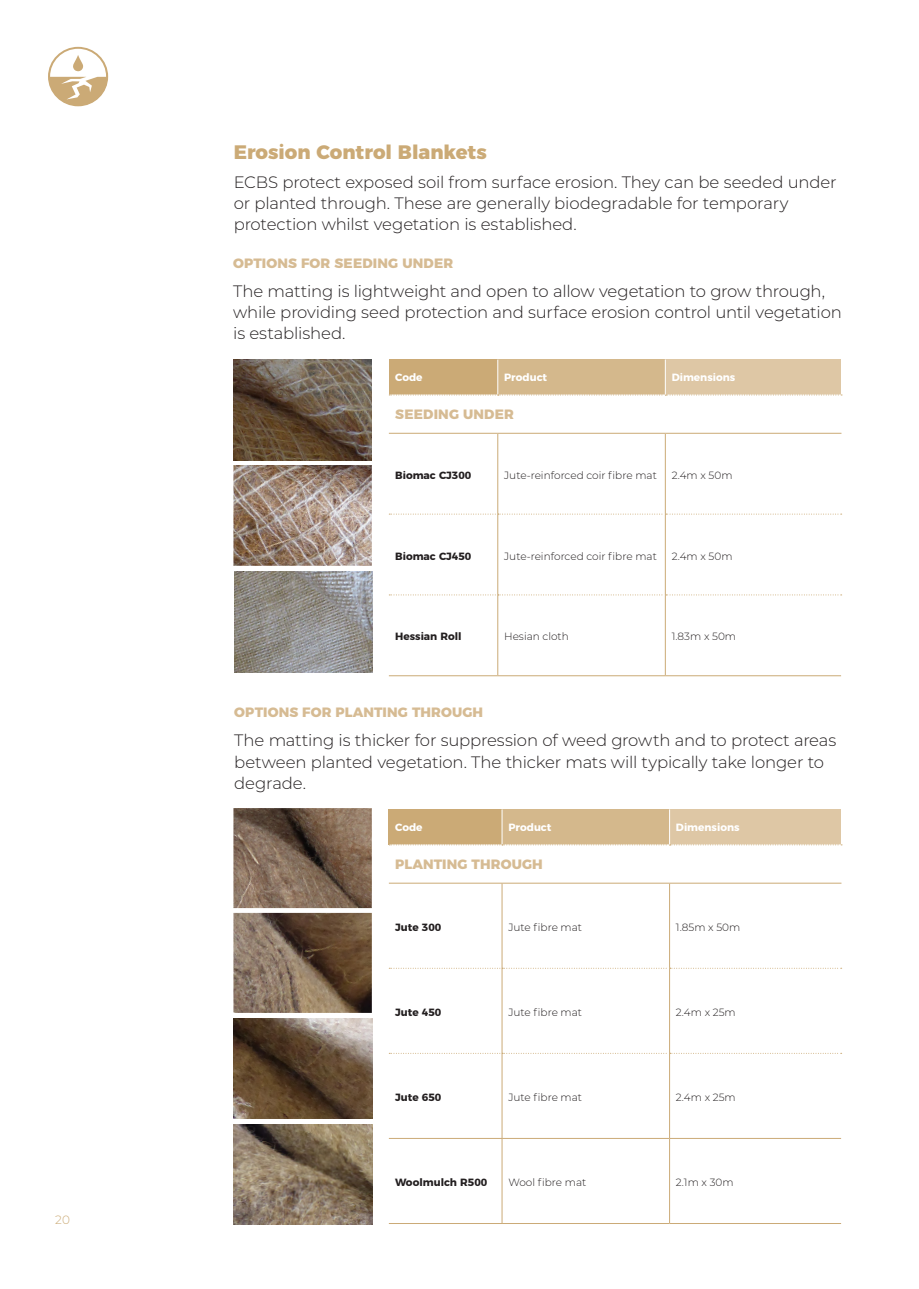
<style>
.page{position:relative;width:919px;height:1289px;background:#fff}
.page>*{position:absolute;margin:0;border:0;box-sizing:border-box;transform-origin:0 0}
.Subhead_1{font:800 19.5px "Montserrat";color:#cbaa76}
.Intro_Text{font:300 16.5px/21px "Montserrat";letter-spacing:-.01em;color:#231f20}
.Subhead_1-2{font:800 13.5px "Montserrat";letter-spacing:.015em;color:#d6bb93}
.Body_Subhead_1{font:800 13.5px "Montserrat";letter-spacing:.015em;color:#d6bb93}
.t1{font:300 12px "Montserrat";color:#cbaa76}
.Table_Text_-_tech_sheet{font:300 10.5px "Montserrat";color:#231f20}
.Table_Text_-_tech_sheet-2{font:700 10.5px "Montserrat";color:#231f20}
.Table_Subhead_1_-_tech_sheet{font:700 10.5px "Montserrat";color:#fff}
</style>
<div class="page">
<svg style="left:48px;top:47px;width:60px;height:59px"></svg>
<img style="left:234px;top:571px;width:138px;height:101px">
<img style="left:233px;top:1018px;width:139px;height:100px">
<img style="left:233px;top:1124px;width:139px;height:100px">
<img style="left:233px;top:359px;width:139px;height:101px">
<img style="left:233px;top:808px;width:139px;height:100px">
<img style="left:233px;top:465px;width:139px;height:101px">
<img style="left:233px;top:912px;width:139px;height:100px">
<div style="left:389px;top:359px;width:108px;height:36px;background:#cbaa76"></div>
<div style="left:497px;top:359px;width:168px;height:36px;background:#d4b88c"></div>
<div style="left:665px;top:359px;width:176px;height:36px;background:#dec7a5"></div>
<hr style="left:665px;top:675px;width:176px;height:1px;background:#cbaa76">
<hr style="left:389px;top:675px;width:108px;height:1px;background:#cbaa76">
<hr style="left:497px;top:675px;width:168px;height:1px;background:#cbaa76">
<hr style="left:389px;top:433px;width:108px;height:1px;background:#cbaa76">
<hr style="left:497px;top:433px;width:168px;height:1px;background:#cbaa76">
<hr style="left:665px;top:433px;width:176px;height:1px;background:#cbaa76">
<hr style="left:497px;top:359px;width:1px;height:35px;background:#fff">
<hr style="left:665px;top:359px;width:1px;height:35px;background:#fff">
<hr style="left:497px;top:433px;width:1px;height:80px;background:#cbaa76">
<hr style="left:665px;top:433px;width:1px;height:80px;background:#cbaa76">
<hr style="left:497px;top:514px;width:1px;height:80px;background:#cbaa76">
<hr style="left:665px;top:514px;width:1px;height:80px;background:#cbaa76">
<hr style="left:497px;top:595px;width:1px;height:80px;background:#cbaa76">
<hr style="left:665px;top:595px;width:1px;height:80px;background:#cbaa76">
<svg style="left:389px;top:394px;width:453px;height:1px"></svg>
<svg style="left:389px;top:513px;width:452px;height:1px"></svg>
<svg style="left:389px;top:594px;width:452px;height:1px"></svg>
<div style="left:389px;top:809px;width:113px;height:35px;background:#cbaa76"></div>
<div style="left:502px;top:809px;width:167px;height:35px;background:#d4b88c"></div>
<div style="left:669px;top:809px;width:172px;height:35px;background:#dec7a5"></div>
<hr style="left:669px;top:1137px;width:172px;height:1px;background:#cbaa76">
<hr style="left:669px;top:1223px;width:172px;height:1px;background:#cbaa76">
<hr style="left:389px;top:1137px;width:113px;height:1px;background:#cbaa76">
<hr style="left:502px;top:1137px;width:167px;height:1px;background:#cbaa76">
<hr style="left:389px;top:1223px;width:113px;height:1px;background:#cbaa76">
<hr style="left:502px;top:1223px;width:167px;height:1px;background:#cbaa76">
<hr style="left:389px;top:882px;width:113px;height:1px;background:#cbaa76">
<hr style="left:502px;top:882px;width:167px;height:1px;background:#cbaa76">
<hr style="left:669px;top:882px;width:172px;height:1px;background:#cbaa76">
<hr style="left:501px;top:809px;width:1px;height:35px;background:#fff">
<hr style="left:669px;top:809px;width:1px;height:35px;background:#fff">
<hr style="left:501px;top:883px;width:1px;height:84px;background:#cbaa76">
<hr style="left:669px;top:883px;width:1px;height:84px;background:#cbaa76">
<hr style="left:501px;top:968px;width:1px;height:84px;background:#cbaa76">
<hr style="left:669px;top:968px;width:1px;height:84px;background:#cbaa76">
<hr style="left:501px;top:1053px;width:1px;height:84px;background:#cbaa76">
<hr style="left:669px;top:1053px;width:1px;height:84px;background:#cbaa76">
<hr style="left:501px;top:1138px;width:1px;height:85px;background:#cbaa76">
<hr style="left:669px;top:1138px;width:1px;height:85px;background:#cbaa76">
<svg style="left:389px;top:844px;width:453px;height:1px"></svg>
<svg style="left:389px;top:967px;width:452px;height:1px"></svg>
<p class="t1" style="left:55px;top:1211px;width:16px">20</p>
<p class="Subhead_1" style="left:234px;top:135px;width:254px">Erosion Control Blankets</p>
<p class="Intro_Text" style="left:234px;top:171px;width:604px">ECBS protect exposed soil from surface erosion. They can be seeded under or planted through. These are generally biodegradable for temporary protection whilst vegetation is established.</p>
<p class="Subhead_1-2" style="left:233px;top:252px;width:221px">OPTIONS FOR SEEDING UNDER</p>
<p class="Intro_Text" style="left:233px;top:280px;width:610px">The matting is lightweight and open to allow vegetation to grow through, while providing seed protection and surface erosion control until vegetation is established.</p>
<p class="Table_Subhead_1_-_tech_sheet" style="left:395px;top:368px;width:29px">Code</p>
<p class="Table_Subhead_1_-_tech_sheet" style="left:504px;top:368px;width:45px">Product</p>
<p class="Table_Subhead_1_-_tech_sheet" style="left:671px;top:368px;width:65px">Dimensions</p>
<p class="Body_Subhead_1" style="left:395px;top:403px;width:120px">SEEDING UNDER</p>
<p class="Table_Text_-_tech_sheet-2" style="left:395px;top:466px;width:78px">Biomac CJ300</p>
<p class="Table_Text_-_tech_sheet" style="left:504px;top:468px;width:154px">Jute-reinforced coir fibre mat</p>
<p class="Table_Text_-_tech_sheet" style="left:671px;top:468px;width:62px">2.4m x 50m</p>
<p class="Table_Text_-_tech_sheet-2" style="left:395px;top:547px;width:78px">Biomac CJ450</p>
<p class="Table_Text_-_tech_sheet" style="left:504px;top:548px;width:154px">Jute-reinforced coir fibre mat</p>
<p class="Table_Text_-_tech_sheet" style="left:671px;top:548px;width:62px">2.4m x 50m</p>
<p class="Table_Text_-_tech_sheet-2" style="left:395px;top:628px;width:68px">Hessian Roll</p>
<p class="Table_Text_-_tech_sheet" style="left:504px;top:629px;width:66px">Hesian cloth</p>
<p class="Table_Text_-_tech_sheet" style="left:671px;top:629px;width:66px">1.83m x 50m</p>
<p class="Subhead_1-2" style="left:234px;top:701px;width:250px">OPTIONS FOR PLANTING THROUGH</p>
<p class="Intro_Text" style="left:234px;top:729px;width:603px">The matting is thicker for suppression of weed growth and to protect areas between planted vegetation. The thicker mats will typically take longer to degrade.</p>
<p class="Table_Subhead_1_-_tech_sheet" style="left:395px;top:818px;width:29px">Code</p>
<p class="Table_Subhead_1_-_tech_sheet" style="left:508px;top:818px;width:45px">Product</p>
<p class="Table_Subhead_1_-_tech_sheet" style="left:676px;top:818px;width:65px">Dimensions</p>
<p class="Body_Subhead_1" style="left:395px;top:852px;width:149px">PLANTING THROUGH</p>
<p class="Table_Text_-_tech_sheet-2" style="left:395px;top:918px;width:48px">Jute 300</p>
<p class="Table_Text_-_tech_sheet" style="left:508px;top:919px;width:75px">Jute fibre mat</p>
<p class="Table_Text_-_tech_sheet" style="left:676px;top:919px;width:66px">1.85m x 50m</p>
<p class="Table_Text_-_tech_sheet-2" style="left:395px;top:1003px;width:48px">Jute 450</p>
<p class="Table_Text_-_tech_sheet" style="left:508px;top:1005px;width:75px">Jute fibre mat</p>
<p class="Table_Text_-_tech_sheet" style="left:676px;top:1005px;width:61px">2.4m x 25m</p>
<p class="Table_Text_-_tech_sheet-2" style="left:395px;top:1088px;width:48px">Jute 650</p>
<p class="Table_Text_-_tech_sheet" style="left:508px;top:1090px;width:75px">Jute fibre mat</p>
<p class="Table_Text_-_tech_sheet" style="left:676px;top:1090px;width:61px">2.4m x 25m</p>
<p class="Table_Text_-_tech_sheet-2" style="left:395px;top:1173px;width:94px">Woolmulch R500</p>
<p class="Table_Text_-_tech_sheet" style="left:508px;top:1175px;width:79px">Wool fibre mat</p>
<p class="Table_Text_-_tech_sheet" style="left:676px;top:1175px;width:59px">2.1m x 30m</p>
</div>
